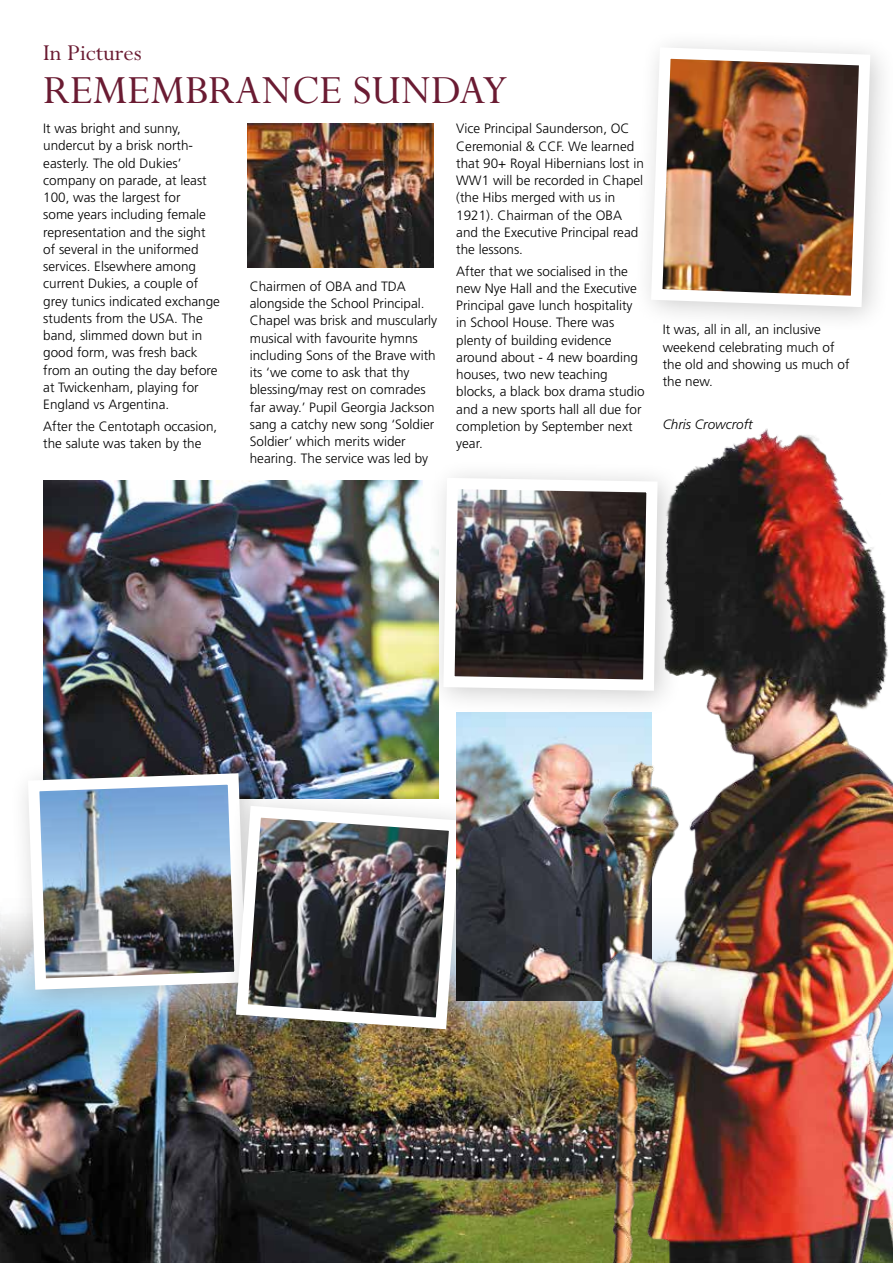
<style>
.page{position:relative;width:893px;height:1263px;background:#fff}
.page>*{position:absolute;margin:0;border:0;box-sizing:border-box;transform-origin:0 0}
.t1{font:45px "Perpetua";color:#6a1b32}
.t2{font:25.5px "Perpetua";color:#6a1b32}
.t3{font:300 13.5px/17.2px "Frutiger LT Std";color:#000}
.t4{font:italic 300 13.5px "Frutiger LT Std";color:#000}
</style>
<div class="page">
<img style="left:0;top:915px;width:602px;height:348px">
<img style="left:648px;top:44px;width:228px;height:269px">
<img style="left:247px;top:123px;width:187px;height:145px">
<img style="left:43px;top:480px;width:395px;height:307px">
<div style="left:9px;top:754px;width:264px;height:263px;background:#000;opacity:.2"></div>
<img style="left:22px;top:767px;width:229px;height:228px">
<div style="left:217px;top:787px;width:271px;height:269px;background:#000;opacity:.2"></div>
<img style="left:230px;top:800px;width:237px;height:235px">
<div style="left:424px;top:459px;width:261px;height:259px;background:#000;opacity:.2"></div>
<img style="left:438px;top:472px;width:164px;height:224px">
<img style="left:456px;top:712px;width:146px;height:288px">
<img style="left:602px;top:428px;width:291px;height:835px">
<h2 class="t2" style="left:43px;top:40px;width:100px">In Pictures</h2>
<h1 class="t1" style="left:43px;top:66px;width:466px">REMEMBRANCE SUNDAY</h1>
<p class="t3" style="left:43px;top:120px;width:178px">It was bright and sunny, undercut by a brisk north&shy;easterly. The old Dukies’ company on parade, at least<br>100, was the largest for<br>some years including female representation and the sight of several in the uniformed services. Elsewhere among current Dukies, a couple of grey tunics indicated exchange students from the USA. The band, slimmed down but in good form, was fresh back from an outing the day before at Twickenham, playing for<br>England vs Argentina.</p>
<p class="t3" style="left:43px;top:418px;width:176px">After the Centotaph occasion, the salute was taken by the</p>
<p class="t3" style="left:456px;top:120px;width:189px">Vice Principal Saunderson, OC<br>Ceremonial &amp; CCF. We learned that 90+ Royal Hibernians lost in<br>WW1 will be recorded in Chapel (the Hibs merged with us in<br>1921). Chairman of the OBA and the Executive Principal read the lessons.</p>
<p class="t3" style="left:456px;top:262px;width:190px">After that we socialised in the new Nye Hall and the Executive<br>Principal gave lunch hospitality in School House. There was plenty of building evidence around about - 4 new boarding houses, two new teaching blocks, a black box drama studio and a new sports hall all due for completion by September next year.</p>
<p class="t3" style="left:250px;top:278px;width:189px">Chairmen of OBA and TDA alongside the School Principal.<br>Chapel was brisk and muscularly musical with favourite hymns including Sons of the Brave with its ‘we come to ask that thy blessing/may rest on comrades far away.’ Pupil Georgia Jackson sang a catchy new song ‘Soldier<br>Soldier’ which merits wider hearing. The service was led by</p>
<p class="t3" style="left:663px;top:321px;width:188px">It was, all in all, an inclusive weekend celebrating much of the old and showing us much of the new.</p>
<p class="t4" style="left:663px;top:417px;width:91px">Chris Crowcroft</p>
</div>
